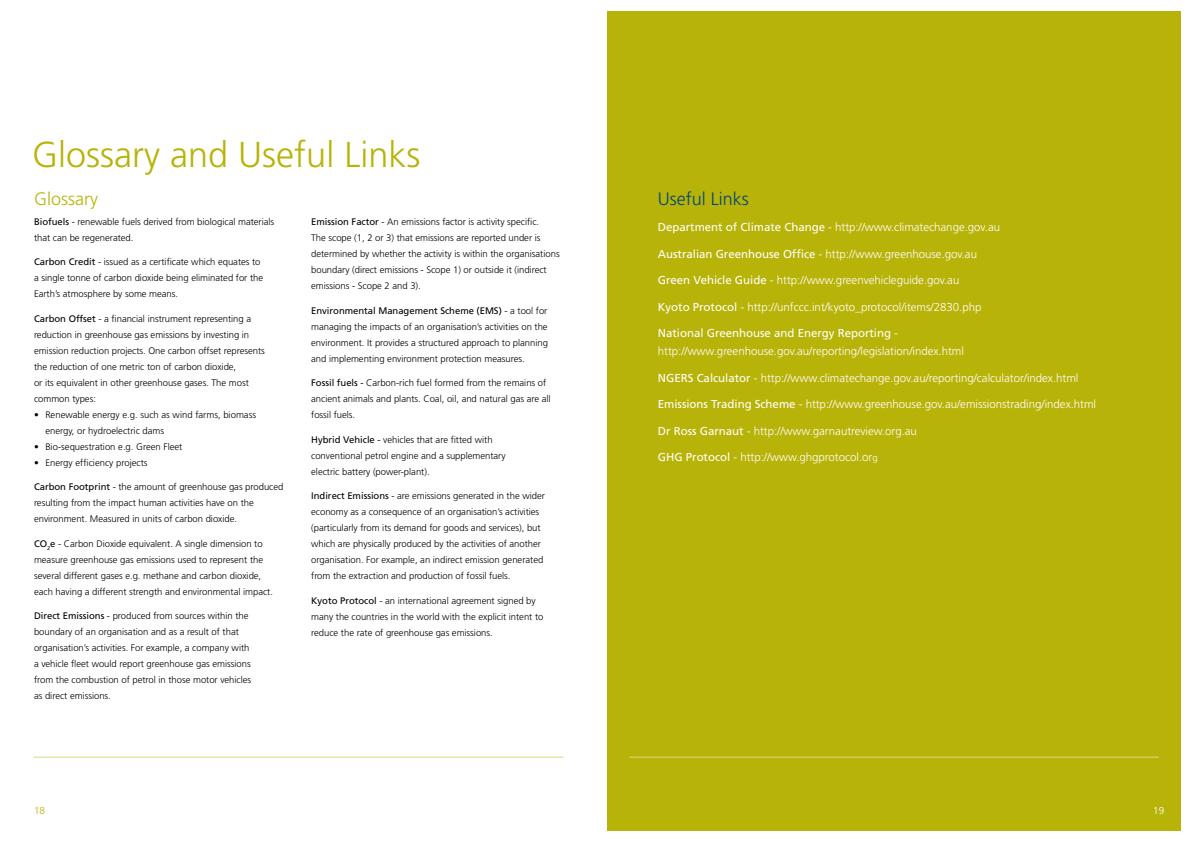
<style>
.page{position:relative;width:1191px;height:842px;background:#fff}
.page>*{position:absolute;margin:0;border:0;box-sizing:border-box;transform-origin:0 0}
.t1{font:300 36px "Frutiger";color:#b8b308}
.t2{font:300 18px "Frutiger";color:#00457c}
.t3{font:300 18px "Frutiger";color:#b8b308}
.t4{font:300 11.5px/18px "Frutiger";letter-spacing:-.005em;color:#fff}
.t5{font:300 10px "Frutiger";color:#b8b308}
.t6{font:300 10px "Frutiger";color:#fff}
.t7{font:300 9.5px/16px "Frutiger";letter-spacing:-.005em;color:#000}
.s1{font-weight:400}
.s2{font-size:9.5px}
</style>
<div class="page">
<div style="left:607px;top:11px;width:573px;height:820px;background:#b8b308"></div>
<hr style="left:34px;top:757px;width:529px;height:1px;background:#dcd983">
<hr style="left:629px;top:757px;width:529px;height:1px;background:#dcd983">
<h1 class="t1" style="left:32px;top:135px;width:390px">Glossary and Useful Links</h1>
<h2 class="t3" style="left:34px;top:188px;width:65px">Glossary</h2>
<p class="t7" style="left:34px;top:213px;width:242px"><span class="s1">Biofuels</span> - renewable fuels derived from biological materials that can be regenerated.</p>
<p class="t7" style="left:34px;top:254px;width:231px"><span class="s1">Carbon Credit</span> - issued as a certificate which equates to a single tonne of carbon dioxide being eliminated for the<br>Earth’s atmosphere by some means.</p>
<p class="t7" style="left:34px;top:310px;width:232px"><span class="s1">Carbon Offset</span> - a financial instrument representing a reduction in greenhouse gas emissions by investing in emission reduction projects. One carbon offset represents the reduction of one metric ton of carbon dioxide,<br>or its equivalent in other greenhouse gases. The most common types:</p>
<p class="t7" style="left:45px;top:406px;width:212px;text-indent:-11px">• Renewable energy e.g. such as wind farms, biomass energy, or hydroelectric dams</p>
<p class="t7" style="left:34px;top:438px;width:150px">• Bio-sequestration e.g. Green Fleet</p>
<p class="t7" style="left:34px;top:454px;width:115px">• Energy efficiency projects</p>
<p class="t7" style="left:34px;top:479px;width:251px"><span class="s1">Carbon Footprint</span> - the amount of greenhouse gas produced resulting from the impact human activities have on the environment. Measured in units of carbon dioxide.</p>
<p class="t7" style="left:34px;top:535px;width:240px"><span class="s1">CO</span><sub>2</sub><span class="s1">e</span> - Carbon Dioxide equivalent. A single dimension to measure greenhouse gas emissions used to represent the several different gases e.g. methane and carbon dioxide, each having a different strength and environmental impact.</p>
<p class="t7" style="left:34px;top:608px;width:219px"><span class="s1">Direct Emissions</span> - produced from sources within the boundary of an organisation and as a result of that organisation’s activities. For example, a company with a vehicle fleet would report greenhouse gas emissions from the combustion of petrol in those motor vehicles as direct emissions.</p>
<p class="t7" style="left:311px;top:214px;width:250px"><span class="s1">Emission Factor</span> - An emissions factor is activity specific.<br>The scope (1, 2 or 3) that emissions are reported under is determined by whether the activity is within the organisations boundary (direct emissions - Scope 1) or outside it (indirect emissions - Scope 2 and 3).</p>
<p class="t7" style="left:311px;top:302px;width:238px;text-align:justify"><span class="s1">Environmental Management Scheme (EMS)</span> - a tool for managing the impacts of an organisation’s activities on the environment. It provides a structured approach to planning and implementing environment protection measures.</p>
<p class="t7" style="left:311px;top:375px;width:241px"><span class="s1">Fossil fuels -</span> Carbon-rich fuel formed from the remains of ancient animals and plants. Coal, oil, and natural gas are all fossil fuels.</p>
<p class="t7" style="left:311px;top:431px;width:196px"><span class="s1">Hybrid Vehicle -</span> vehicles that are fitted with conventional petrol engine and a supplementary electric battery (power-plant).</p>
<p class="t7" style="left:311px;top:488px;width:235px"><span class="s1">Indirect Emissions</span> - are emissions generated in the wider economy as a consequence of an organisation’s activities (particularly from its demand for goods and services), but which are physically produced by the activities of another organisation. For example, an indirect emission generated from the extraction and production of fossil fuels.</p>
<p class="t7" style="left:311px;top:592px;width:234px"><span class="s1">Kyoto Protocol</span> - an international agreement signed by many the countries in the world with the explicit intent to reduce the rate of greenhouse gas emissions.</p>
<h2 class="t2" style="left:658px;top:188px;width:93px">Useful Links</h2>
<p class="t4" style="left:658px;top:218px;width:344px"><span class="s1">Department of Climate Change</span> - http://www.climatechange.gov.au</p>
<p class="t4" style="left:658px;top:245px;width:321px"><span class="s1">Australian Greenhouse Office</span> - http://www.greenhouse.gov.au</p>
<p class="t4" style="left:658px;top:271px;width:303px"><span class="s1">Green Vehicle Guide</span> - http://www.greenvehicleguide.gov.au</p>
<p class="t4" style="left:658px;top:298px;width:325px"><span class="s1">Kyoto Protocol</span> - http://unfccc.int/kyoto_protocol/items/2830.php</p>
<p class="t4" style="left:658px;top:324px;width:307px"><span class="s1">National Greenhouse and Energy Reporting</span> - http://www.greenhouse.gov.au/reporting/legislation/index.html</p>
<p class="t4" style="left:658px;top:369px;width:422px"><span class="s1">NGERS Calculator</span> - http://www.climatechange.gov.au/reporting/calculator/index.html</p>
<p class="t4" style="left:658px;top:395px;width:440px"><span class="s1">Emissions Trading Scheme</span> - http://www.greenhouse.gov.au/emissionstrading/index.html</p>
<p class="t4" style="left:658px;top:422px;width:261px"><span class="s1">Dr Ross Garnaut</span> - http://www.garnautreview.org.au</p>
<p class="t4" style="left:658px;top:448px;width:221px"><span class="s1">GHG Protocol</span> - http://www.ghgprotocol.or<span class="s2">g</span></p>
<p class="t5" style="left:34px;top:805px;width:13px">18</p>
<p class="t6" style="left:1153px;top:805px;width:13px">19</p>
</div>
